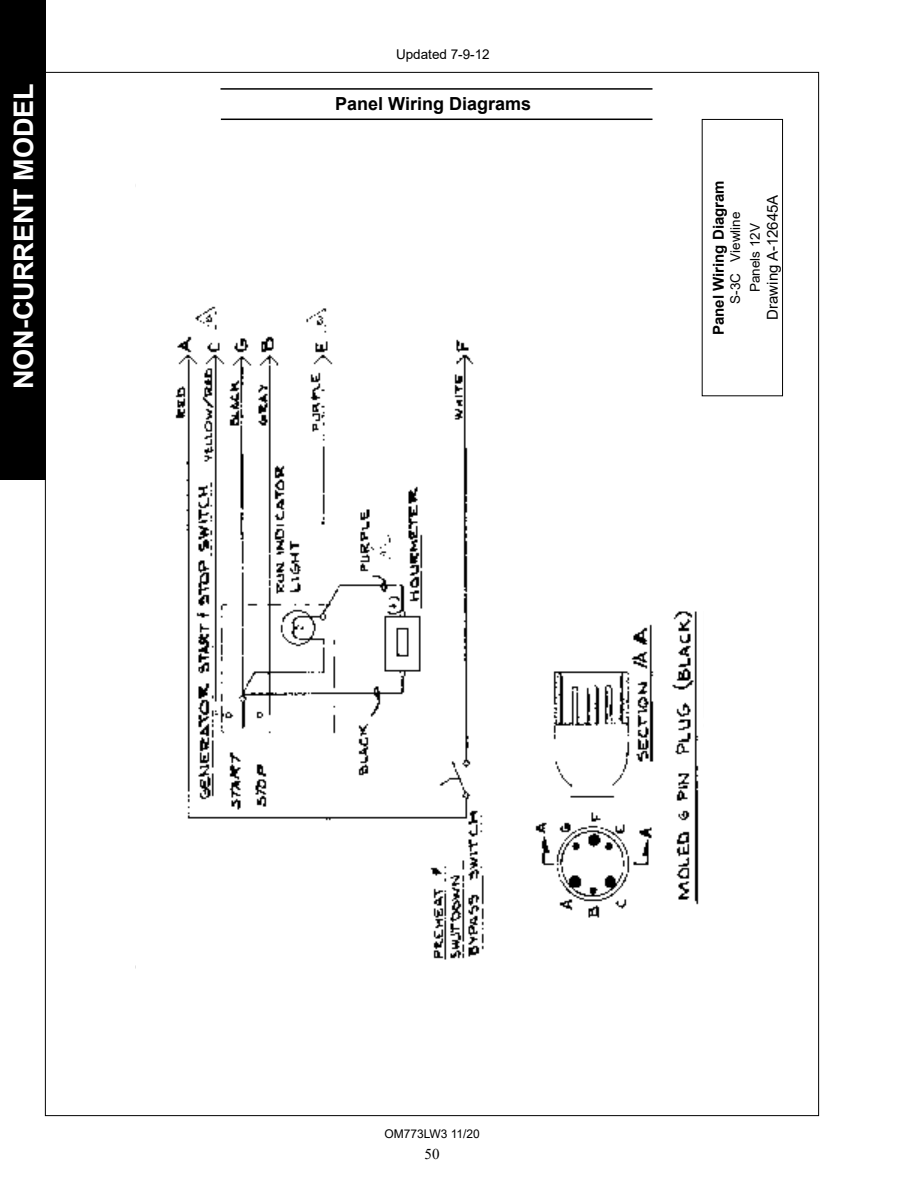
<style>
.page{position:relative;width:918px;height:1188px;background:#fff}
.page>*{position:absolute;margin:0;border:0;box-sizing:border-box;transform-origin:0 0}
.t1{font:700 27px "Arial";color:#fff}
.t2{font:700 18px "Arial";color:#000}
.t3{font:700 15px "Arial";color:#000}
.t4{font:15px "Arial";color:#000}
.t5{font:15px "Times New Roman";color:#000}
.t6{font:13.5px/19.8px "Arial";color:#000;text-align:center}
.t7{font:12px "Arial";color:#000}
</style>
<div class="page">
<hr style="left:220px;top:88px;width:432px;height:2px;background:#000">
<hr style="left:221px;top:119px;width:431px;height:1px;background:#000">
<img style="left:175px;top:306px;width:524px;height:654px">
<div style="left:487px;top:241px;width:262px;height:370px;background:#fff"></div>
<div style="left:702px;top:119px;width:81px;height:277px;border:1px solid #000"></div>
<div style="left:0;top:0;width:46px;height:479px;background:#000"></div>
<h1 class="t1" style="left:5px;top:389px;width:307px;rotate:-90deg">NON-CURRENT MODEL</h1>
<p class="t6" style="left:396px;top:44px;width:95px">Updated 7-9-12</p>
<h2 class="t2" style="left:335px;top:91px;width:197px">Panel Wiring Diagrams</h2>
<p class="t3" style="left:708px;top:335px;width:156px;rotate:-90deg">Panel Wiring Diagram</p>
<p class="t4" style="left:762px;top:320px;width:127px;rotate:-90deg">Drawing A-12645A</p>
<p class="t6" style="left:725px;top:304px;width:94px;rotate:-90deg">S-3C Viewline<br>Panels 12V</p>
<p class="t7" style="left:384px;top:1126px;width:97px">OM773LW3 11/20</p>
<p class="t5" style="left:424px;top:1143px;width:16px">50</p>
</div>
